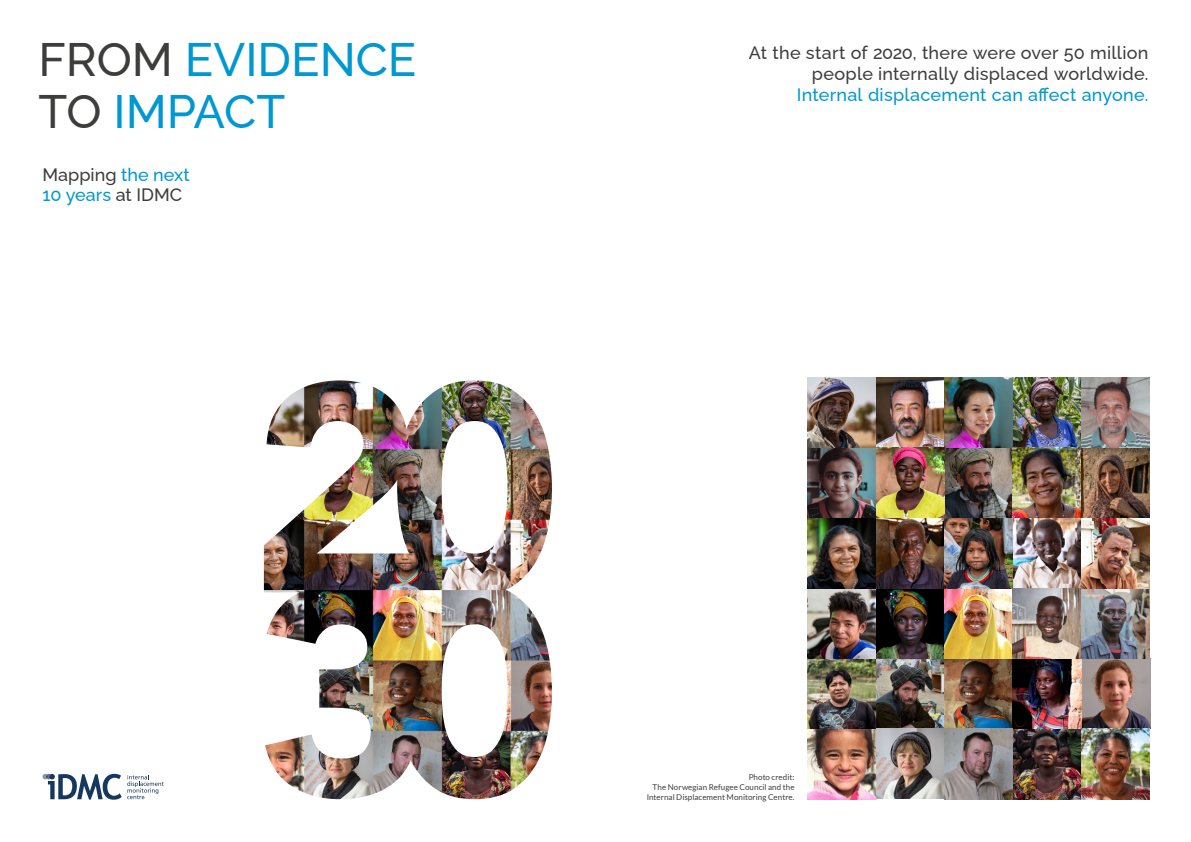
<style>
.page{position:relative;width:1191px;height:842px;background:#fff}
.page>*{position:absolute;margin:0;border:0;box-sizing:border-box;transform-origin:0 0}
.t1{font:500 47px/52px "Raleway";color:#0098d1}
.t2{font:500 18px/21px "Raleway";letter-spacing:.015em;color:#3d3d3c;text-align:right}
.t3{font:500 18px/20.7px "Raleway";letter-spacing:.005em;color:#0098d1}
.t4{font:8px/9.6px "Lato";letter-spacing:.005em;color:#3d3d3c;text-align:right}
.s1{color:#3d3d3c}
</style>
<div class="page">
<img style="left:807px;top:377px;width:343px;height:422px">
<svg style="left:43px;top:774px;width:121px;height:26px"></svg>
<img style="left:264px;top:380px;width:288px;height:419px">
<h1 class="t1" style="left:38px;top:28px;width:379px"><span class="s1">FROM</span> EVIDENCE<br><span class="s1">TO</span> IMPACT</h1>
<h2 class="t3" style="left:43px;top:162px;width:149px"><span class="s1">Mapping</span> the next<br>10 years <span class="s1">at IDMC</span></h2>
<h2 class="t2" style="left:749px;top:41px;width:401px">At the start of 2020, there were over 50 million people internally displaced worldwide.</h2>
<h2 class="t3" style="left:797px;top:83px;width:353px">Internal displacement can affect anyone.</h2>
<p class="t4" style="left:646px;top:773px;width:149px">Photo credit:<br>The Norwegian Refugee Council and the<br>Internal Displacement Monitoring Centre.</p>
</div>
